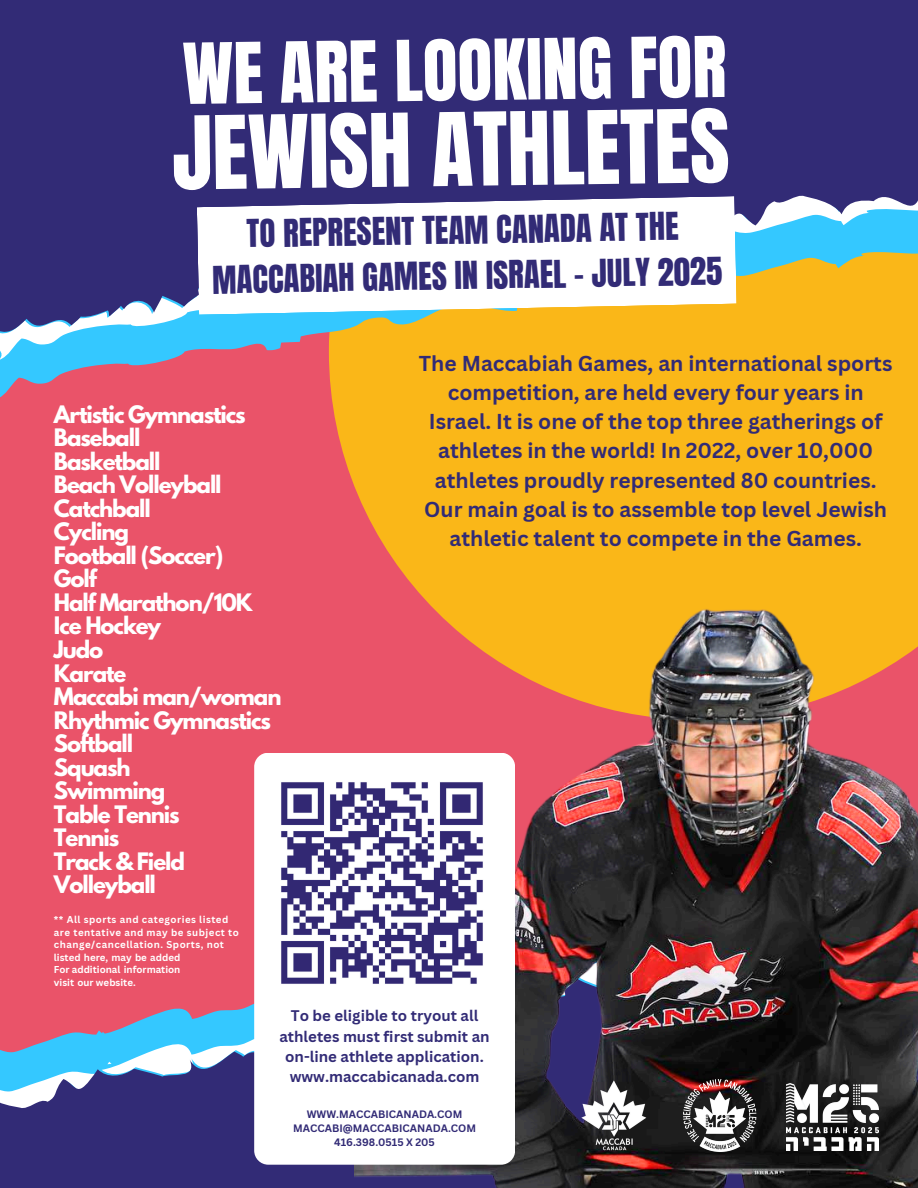
<style>
.page{position:relative;width:918px;height:1188px;background:#ea5369}
.page>*{position:absolute;margin:0;border:0;box-sizing:border-box;transform-origin:0 0}
.t1{font:86.25px "Anton";color:#fff}
.t2{font:71.4px "Anton";color:#fff}
.t3{font:32.7px/45.6px "Anton";color:#322b76;text-align:center}
.t4{font:700 21.3px/23.5px "League Spartan";letter-spacing:-.05em;color:#fff}
.t5{font:700 21px/29.2px "Canva Sans";color:#322b76;text-align:center}
.t6{font:700 15px/20.1px "Canva Sans";color:#322b76;text-align:center}
.t7{font:700 10.5px/14px "Canva Sans";color:#322b76;text-align:center}
.t8{font:700 9.75px/12.6px "Canva Sans";letter-spacing:.05em;color:#fff}
</style>
<div class="page">
<div style="left:354px;top:487px;width:564px;height:5px;background:#fab718"></div>
<div style="left:340px;top:441px;width:578px;height:46px;background:#fab718"></div>
<svg style="left:0;top:0;width:918px;height:441px;background:#745c68"></svg>
<svg style="left:0;top:1004px;width:355px;height:184px;background:#575e99"></svg>
<img style="left:355px;top:492px;width:563px;height:696px">
<svg style="left:197px;top:196px;width:540px;height:119px;background:#f1f0ee"></svg>
<img style="left:684px;top:1080px;width:78px;height:72px">
<img style="left:574px;top:1075px;width:82px;height:82px">
<img style="left:786px;top:1083px;width:92px;height:68px">
<div style="left:254px;top:753px;width:261px;height:412px;background:#fff;border-radius:14px"></div>
<img style="left:281px;top:782px;width:202px;height:202px">
<h2 class="t2" style="left:182px;top:24px;width:545px;rotate:-1deg">WE ARE LOOKING FOR</h2>
<h1 class="t1" style="left:171px;top:93px;width:559px;rotate:-1deg">JEWISH ATHLETES</h1>
<h3 class="t3" style="left:211px;top:212px;width:511px;rotate:-1deg">TO REPRESENT TEAM CANADA AT THE<br>MACCABIAH GAMES IN ISRAEL - JULY 2025</h3>
<h6 class="t4" style="left:54px;top:405px;width:229px">Artistic Gymnastics<br>Baseball<br>Basketball<br>Beach Volleyball<br>Catchball<br>Cycling<br>Football (Soccer)<br>Golf<br>Half Marathon/10K<br>Ice Hockey<br>Judo<br>Karate<br>Maccabi man/woman<br>Rhythmic Gymnastics<br>Softball<br>Squash<br>Swimming<br>Table Tennis<br>Tennis<br>Track &amp; Field<br>Volleyball</h6>
<h6 class="t8" style="left:54px;top:913px;width:187px">** All sports and categories listed are tentative and may be subject to change/cancellation. Sports, not listed here, may be added<br>For additional information<br>visit our website.</h6>
<p class="t5" style="left:419px;top:348px;width:475px">The Maccabiah Games, an international sports competition, are held every four years in Israel. It is one of the top three gatherings of athletes in the world! In 2022, over 10,000 athletes proudly represented 80 countries.<br>Our main goal is to assemble top level Jewish athletic talent to compete in the Games.</p>
<p class="t6" style="left:279px;top:1006px;width:212px">To be eligible to tryout all athletes must first submit an on-line athlete application. www.maccabicanada.com</p>
<h5 class="t7" style="left:293px;top:1107px;width:185px">WWW.MACCABICANADA.COM<br>MACCABI@MACCABICANADA.COM<br>416.398.0515 X 205</h5>
</div>
